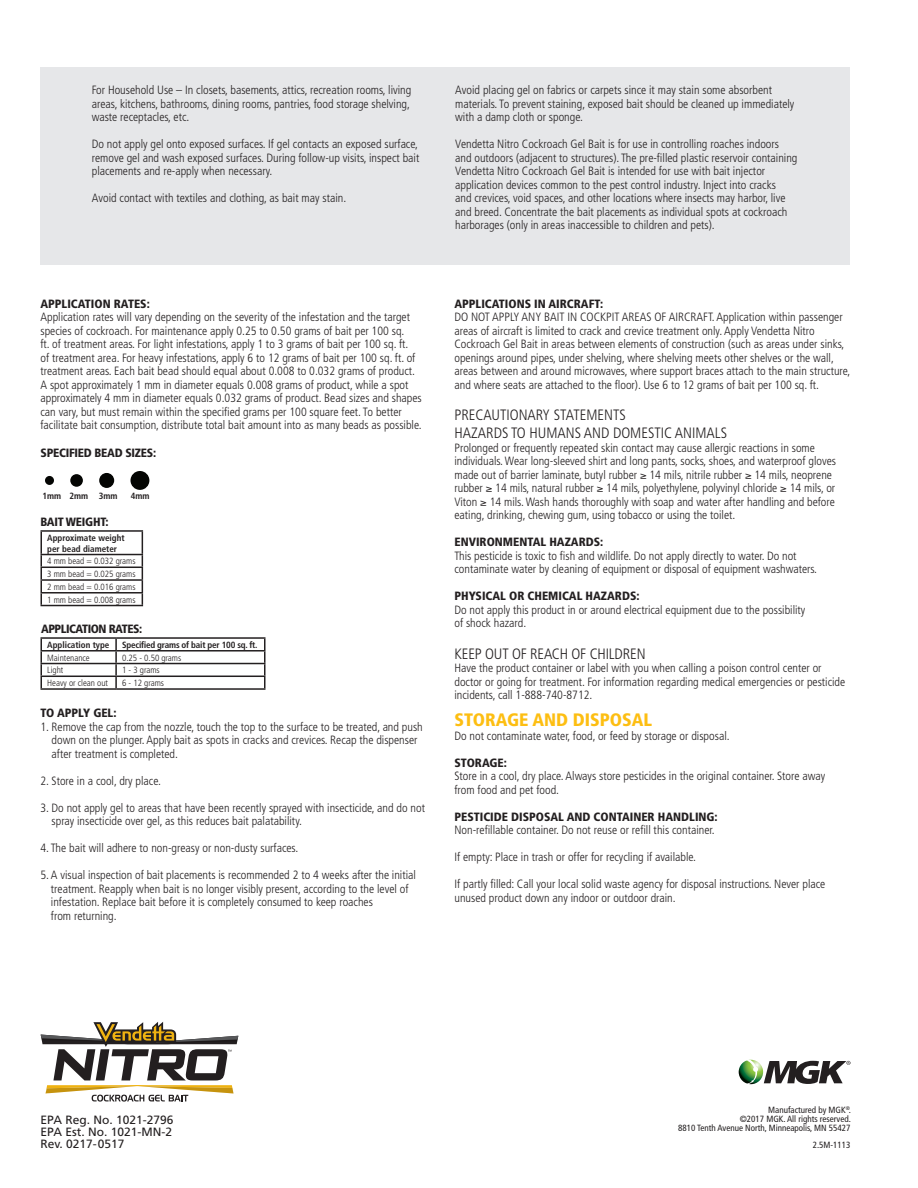
<style>
.page{position:relative;width:918px;height:1188px;background:#fff}
.page>*{position:absolute;margin:0;border:0;box-sizing:border-box;transform-origin:0 0}
.Body_Copy{font:900 condensed 18px "Frutiger";color:#fdbe12}
.Violation_Federal_La{font:300 condensed 15px "Frutiger";color:#231f20}
.Keep_out_of_Reach_of{font:300 condensed 15px "Frutiger";letter-spacing:-.01em;color:#231f20}
.Body_Copy-2{font:300 condensed 12px/13.5px "Frutiger";color:#231f20}
.Section_Subhead{font:900 condensed 12px "Frutiger";color:#231f20}
.EPA_Copy{font:12px "Frutiger";color:#231f20}
.Section_Subhead-2{font:900 condensed 12px "Frutiger";letter-spacing:-.02em;color:#231f20}
.Section_Subhead-3{font:900 condensed 12px "Frutiger";letter-spacing:-.04em;color:#231f20}
.t1{font:300 condensed 9px "Frutiger";color:#231f20}
.Address_Code{font:condensed 9px/9px "Frutiger";color:#231f20;text-align:right}
.t2{font:700 condensed 9px/10.8px "Frutiger";color:#231f20}
.t3{font:700 condensed 9px "Frutiger";letter-spacing:-.02em;color:#231f20}
</style>
<div class="page">
<svg style="left:739px;top:1060px;width:111px;height:25px"></svg>
<div style="left:40px;top:68px;width:810px;height:197px;background:#e6e7e9"></div>
<svg style="left:41px;top:1022px;width:197px;height:80px"></svg>
<hr style="left:40px;top:637px;width:76px;height:2px;background:#231f20">
<hr style="left:116px;top:637px;width:150px;height:2px;background:#231f20">
<svg style="left:40px;top:638px;width:226px;height:50px"></svg>
<hr style="left:40px;top:688px;width:76px;height:2px;background:#231f20">
<hr style="left:116px;top:688px;width:150px;height:2px;background:#231f20">
<hr style="left:40px;top:530px;width:103px;height:2px;background:#231f20">
<svg style="left:40px;top:531px;width:103px;height:74px"></svg>
<hr style="left:40px;top:605px;width:103px;height:1px;background:#231f20">
<div style="left:45px;top:476px;width:9px;height:9px;background:#040503;border-radius:50%"></div>
<div style="left:70px;top:474px;width:13px;height:13px;background:#040503;border-radius:50%"></div>
<div style="left:99px;top:473px;width:15px;height:15px;background:#040503;border-radius:50%"></div>
<div style="left:131px;top:471px;width:18px;height:19px;background:#040503;border-radius:50%"></div>
<p class="Body_Copy-2" style="left:92px;top:84px;width:321px;text-align:justify">For Household Use – In closets, basements, attics, recreation rooms, living areas, kitchens, bathrooms, dining rooms, pantries, food storage shelving, waste receptacles, etc.</p>
<p class="Body_Copy-2" style="left:92px;top:138px;width:329px;text-align:justify">Do not apply gel onto exposed surfaces. If gel contacts an exposed surface, remove gel and wash exposed surfaces. During follow-up visits, inspect bait placements and re-apply when necessary.</p>
<p class="Body_Copy-2" style="left:92px;top:192px;width:256px">Avoid contact with textiles and clothing, as bait may stain.</p>
<p class="Section_Subhead" style="left:40px;top:296px;width:111px">APPLICATION RATES:</p>
<p class="Body_Copy-2" style="left:40px;top:310px;width:383px">Application rates will vary depending on the severity of the infestation and the target species of cockroach. For maintenance apply 0.25 to 0.50 grams of bait per 100 sq.<br>ft. of treatment areas. For light infestations, apply 1 to 3 grams of bait per 100 sq. ft.<br>of treatment area. For heavy infestations, apply 6 to 12 grams of bait per 100 sq. ft. of treatment areas. Each bait bead should equal about 0.008 to 0.032 grams of product.<br>A spot approximately 1 mm in diameter equals 0.008 grams of product, while a spot approximately 4 mm in diameter equals 0.032 grams of product. Bead sizes and shapes can vary, but must remain within the specified grams per 100 square feet. To better facilitate bait consumption, distribute total bait amount into as many beads as possible.</p>
<p class="Section_Subhead-2" style="left:40px;top:446px;width:117px">SPECIFIED BEAD SIZES:</p>
<p class="t2" style="left:43px;top:491px;width:76px">1mm 2mm 3mm</p>
<p class="t2" style="left:131px;top:491px;width:20px">4mm</p>
<p class="Section_Subhead-2" style="left:40px;top:515px;width:70px">BAIT WEIGHT:</p>
<p class="t2" style="left:47px;top:532px;width:79px">Approximate weight per bead diameter</p>
<p class="t1" style="left:47px;top:556px;width:90px">4 mm bead = 0.032 grams</p>
<p class="t1" style="left:47px;top:569px;width:90px">3 mm bead = 0.025 grams</p>
<p class="t1" style="left:47px;top:582px;width:90px">2 mm bead = 0.016 grams</p>
<p class="t1" style="left:47px;top:594px;width:90px">1 mm bead = 0.008 grams</p>
<p class="Section_Subhead-3" style="left:41px;top:622px;width:103px">APPLICATION RATES:</p>
<p class="t2" style="left:47px;top:639px;width:64px">Application type</p>
<p class="t3" style="left:122px;top:639px;width:137px">Specified grams of bait per 100 sq. ft.</p>
<p class="t1" style="left:47px;top:652px;width:44px">Maintenance</p>
<p class="t1" style="left:122px;top:652px;width:61px">0.25 - 0.50 grams</p>
<p class="t1" style="left:47px;top:665px;width:18px">Light</p>
<p class="t1" style="left:122px;top:665px;width:39px">1 - 3 grams</p>
<p class="t1" style="left:47px;top:678px;width:62px">Heavy or clean out</p>
<p class="t1" style="left:122px;top:678px;width:43px">6 - 12 grams</p>
<p class="Section_Subhead" style="left:40px;top:706px;width:78px">TO APPLY GEL:</p>
<p class="Body_Copy-2" style="left:52px;top:720px;width:373px;text-indent:-11px">1. Remove the cap from the nozzle, touch the top to the surface to be treated, and push down on the plunger. Apply bait as spots in cracks and crevices. Recap the dispenser after treatment is completed.</p>
<p class="Body_Copy-2" style="left:40px;top:774px;width:122px">2. Store in a cool, dry place.</p>
<p class="Body_Copy-2" style="left:52px;top:801px;width:375px;text-indent:-11px">3. Do not apply gel to areas that have been recently sprayed with insecticide, and do not spray insecticide over gel, as this reduces bait palatability.</p>
<p class="Body_Copy-2" style="left:40px;top:841px;width:259px">4. The bait will adhere to non-greasy or non-dusty surfaces.</p>
<p class="Body_Copy-2" style="left:51px;top:868px;width:367px;text-indent:-10px">5. A visual inspection of bait placements is recommended 2 to 4 weeks after the initial treatment. Reapply when bait is no longer visibly present, according to the level of infestation. Replace bait before it is completely consumed to keep roaches<br>from returning.</p>
<p class="Body_Copy-2" style="left:455px;top:84px;width:341px">Avoid placing gel on fabrics or carpets since it may stain some absorbent materials. To prevent staining, exposed bait should be cleaned up immediately with a damp cloth or sponge.</p>
<p class="Body_Copy-2" style="left:455px;top:138px;width:344px">Vendetta Nitro Cockroach Gel Bait is for use in controlling roaches indoors and outdoors (adjacent to structures). The pre-filled plastic reservoir containing Vendetta Nitro Cockroach Gel Bait is intended for use with bait injector application devices common to the pest control industry. Inject into cracks<br>and crevices, void spaces, and other locations where insects may harbor, live and breed. Concentrate the bait placements as individual spots at cockroach harborages (only in areas inaccessible to children and pets).</p>
<p class="Section_Subhead" style="left:454px;top:296px;width:150px">APPLICATIONS IN AIRCRAFT:</p>
<p class="Body_Copy-2" style="left:454px;top:310px;width:397px">DO NOT APPLY ANY BAIT IN COCKPIT AREAS OF AIRCRAFT. Application within passenger areas of aircraft is limited to crack and crevice treatment only. Apply Vendetta Nitro Cockroach Gel Bait in areas between elements of construction (such as areas under sinks, openings around pipes, under shelving, where shelving meets other shelves or the wall, areas between and around microwaves, where support braces attach to the main structure, and where seats are attached to the floor). Use 6 to 12 grams of bait per 100 sq. ft.</p>
<p class="Violation_Federal_La" style="left:454px;top:406px;width:173px">PRECAUTIONARY STATEMENTS</p>
<p class="Violation_Federal_La" style="left:454px;top:424px;width:274px">HAZARDS TO HUMANS AND DOMESTIC ANIMALS</p>
<p class="Body_Copy-2" style="left:454px;top:441px;width:383px">Prolonged or frequently repeated skin contact may cause allergic reactions in some individuals. Wear long-sleeved shirt and long pants, socks, shoes, and waterproof gloves made out of barrier laminate, butyl rubber ≥ 14 mils, nitrile rubber ≥ 14 mils, neoprene rubber ≥ 14 mils, natural rubber ≥ 14 mils, polyethylene, polyvinyl chloride ≥ 14 mils, or Viton ≥ 14 mils. Wash hands thoroughly with soap and water after handling and before eating, drinking, chewing gum, using tobacco or using the toilet.</p>
<p class="Section_Subhead" style="left:454px;top:535px;width:150px">ENVIRONMENTAL HAZARDS:</p>
<p class="Body_Copy-2" style="left:454px;top:549px;width:364px">This pesticide is toxic to fish and wildlife. Do not apply directly to water. Do not contaminate water by cleaning of equipment or disposal of equipment washwaters.</p>
<p class="Section_Subhead" style="left:454px;top:589px;width:187px">PHYSICAL OR CHEMICAL HAZARDS:</p>
<p class="Body_Copy-2" style="left:454px;top:603px;width:352px">Do not apply this product in or around electrical equipment due to the possibility of shock hazard.</p>
<p class="Keep_out_of_Reach_of" style="left:454px;top:645px;width:193px">KEEP OUT OF REACH OF CHILDREN</p>
<p class="Body_Copy-2" style="left:454px;top:661px;width:392px">Have the product container or label with you when calling a poison control center or doctor or going for treatment. For information regarding medical emergencies or pesticide incidents, call 1-888-740-8712.</p>
<p class="Body_Copy" style="left:454px;top:709px;width:199px">STORAGE AND DISPOSAL</p>
<p class="Body_Copy-2" style="left:454px;top:729px;width:277px">Do not contaminate water, food, or feed by storage or disposal.</p>
<p class="Section_Subhead" style="left:454px;top:755px;width:54px">STORAGE:</p>
<p class="Body_Copy-2" style="left:454px;top:769px;width:372px">Store in a cool, dry place. Always store pesticides in the original container. Store away from food and pet food.</p>
<p class="Section_Subhead" style="left:454px;top:809px;width:265px">PESTICIDE DISPOSAL AND CONTAINER HANDLING:</p>
<p class="Body_Copy-2" style="left:454px;top:823px;width:262px">Non-refillable container. Do not reuse or refill this container.</p>
<p class="Body_Copy-2" style="left:454px;top:850px;width:243px">If empty: Place in trash or offer for recycling if available.</p>
<p class="Body_Copy-2" style="left:454px;top:877px;width:372px">If partly filled: Call your local solid waste agency for disposal instructions. Never place unused product down any indoor or outdoor drain.</p>
<p class="EPA_Copy" style="left:40px;top:1113px;width:134px">EPA Reg. No. 1021-2796</p>
<p class="EPA_Copy" style="left:40px;top:1125px;width:133px">EPA Est. No. 1021-MN-2</p>
<p class="EPA_Copy" style="left:40px;top:1137px;width:85px">Rev. 0217-0517</p>
<p class="Address_Code" style="left:678px;top:1105px;width:174px">Manufactured by MGK<sup>®</sup>.<br>©2017 MGK. All rights reserved.<br>8810 Tenth Avenue North, Minneapolis, MN 55427</p>
<p class="Address_Code" style="left:813px;top:1140px;width:39px">2.5M-1113</p>
</div>
